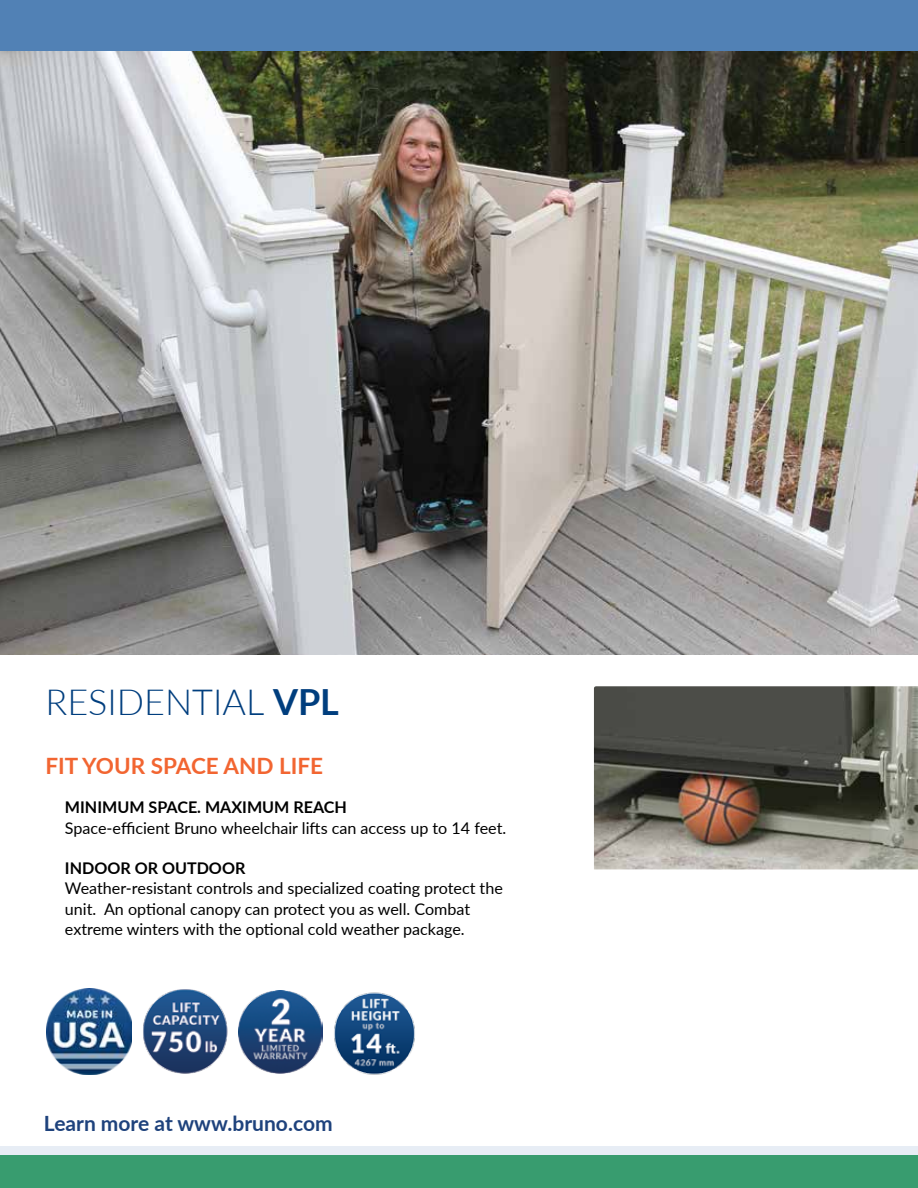
<style>
.page{position:relative;width:918px;height:1188px;background:#fff}
.page>*{position:absolute;margin:0;border:0;box-sizing:border-box;transform-origin:0 0}
.t1{font:300 36px "Lato";color:#003e7e}
.t2{font:700 22.5px "Lato";color:#f26531}
.t3{font:700 21px "Lato";color:#1e427c}
.t4{font:16.2px/20.2px "Lato";color:#000}
.t5{font:700 16.2px "Lato";color:#000}
.s1{font-weight:700}
</style>
<div class="page">
<div style="left:0;top:0;width:918px;height:54px;background:#5181b5"></div>
<img style="left:0;top:51px;width:918px;height:603px">
<img style="left:594px;top:686px;width:324px;height:183px">
<img style="left:47px;top:989px;width:85px;height:85px">
<img style="left:143px;top:989px;width:85px;height:85px">
<img style="left:239px;top:990px;width:84px;height:84px">
<div style="left:0;top:1154px;width:918px;height:34px;background:#389c6f"></div>
<div style="left:0;top:1146px;width:918px;height:8px;background:#e7edf5"></div>
<img style="left:334px;top:992px;width:81px;height:83px">
<h1 class="t1" style="left:46px;top:677px;width:295px">RESIDENTIAL <span class="s1">VPL</span></h1>
<h2 class="t2" style="left:46px;top:749px;width:279px">FIT YOUR SPACE AND LIFE</h2>
<p class="t5" style="left:65px;top:796px;width:284px">MINIMUM SPACE. MAXIMUM REACH</p>
<p class="t4" style="left:65px;top:817px;width:443px">Space-efficient Bruno wheelchair lifts can access up to 14 feet.</p>
<p class="t5" style="left:65px;top:856px;width:182px">INDOOR OR OUTDOOR</p>
<p class="t4" style="left:65px;top:878px;width:439px">Weather-resistant controls and specialized coating protect the unit. An optional canopy can protect you as well. Combat extreme winters with the optional cold weather package.</p>
<p class="t3" style="left:44px;top:1108px;width:290px">Learn more at www.bruno.com</p>
</div>
